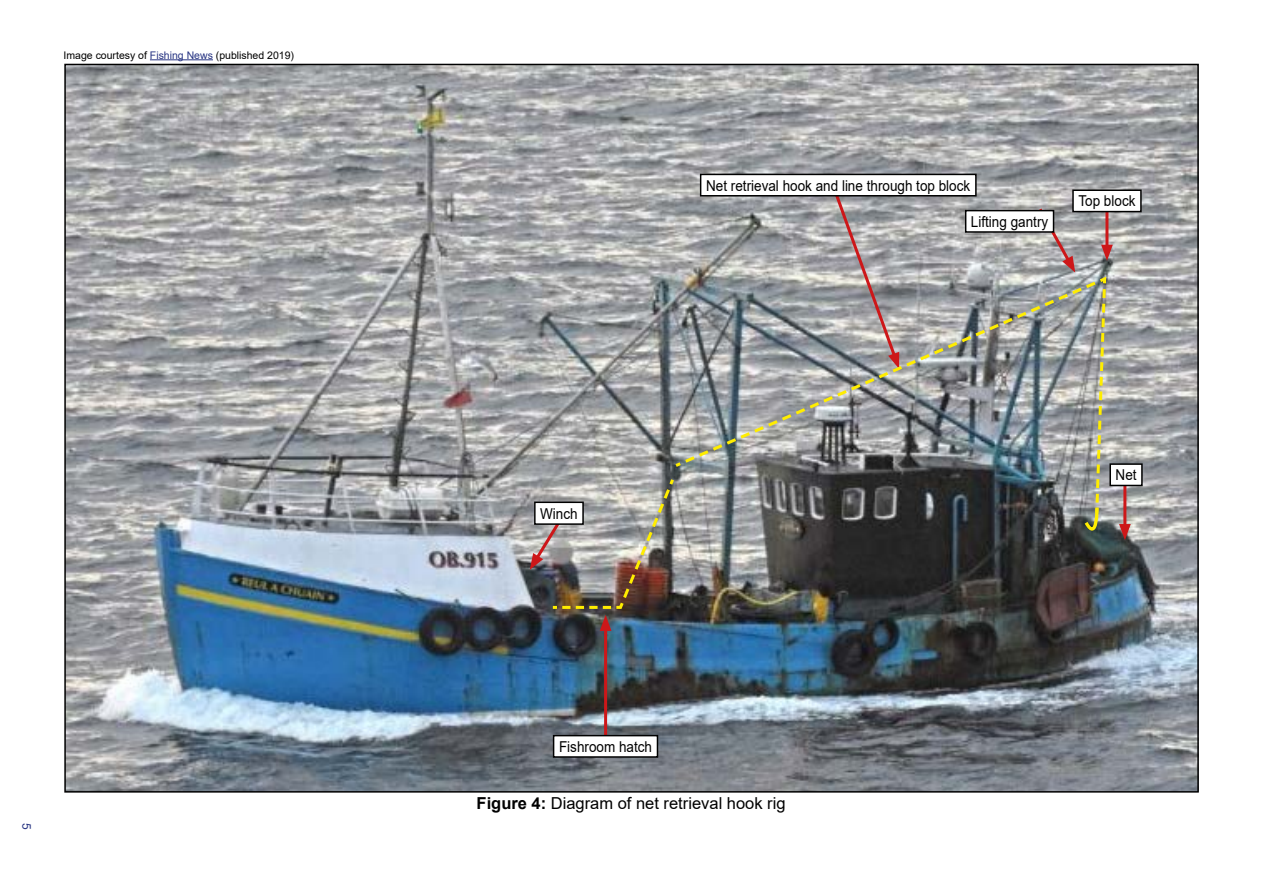
<style>
.page{position:relative;width:1263px;height:893px;background:#fff}
.page>*{position:absolute;margin:0;border:0;box-sizing:border-box;transform-origin:0 0}
.t1{font:16.5px "Arial";color:#000}
.t2{font:15px "Arial MT2";color:#000;scale:.9 1}
.t3{font:12px "Arial MT2";color:#283583}
.Fig_CourtesyText{font:10.5px "Arial MT2";color:#000}
.s1{color:#283583}
.s2{font-family:"Arial Bold MT2"}
</style>
<div class="page">
<img style="left:67px;top:67px;width:1129px;height:723px">
<hr style="left:604px;top:625px;width:3px;height:121px;background:#cd1719">
<div style="left:554px;top:736px;width:103px;height:21px;background:#fff"></div>
<div style="left:553px;top:735px;width:105px;height:23px;border:2px solid #000"></div>
<img style="left:530px;top:476px;width:146px;height:155px">
<svg style="left:827px;top:197px;width:72px;height:77px;background:#aaa3a5"></svg>
<div style="left:701px;top:174px;width:275px;height:22px;background:#fff"></div>
<div style="left:700px;top:174px;width:277px;height:23px;border:2px solid #000"></div>
<svg style="left:1036px;top:205px;width:39px;height:68px;background:#ad9e9f"></svg>
<hr style="left:1105px;top:196px;width:3px;height:54px;background:#cd1719">
<svg style="left:1101px;top:245px;width:12px;height:16px"></svg>
<hr style="left:1123px;top:475px;width:3px;height:55px;background:#cd1719">
<svg style="left:1119px;top:524px;width:12px;height:16px"></svg>
<div style="left:966px;top:211px;width:87px;height:21px;background:#fff"></div>
<div style="left:965px;top:210px;width:89px;height:23px;border:2px solid #000"></div>
<div style="left:1073px;top:190px;width:68px;height:22px;background:#fff"></div>
<div style="left:1072px;top:189px;width:70px;height:23px;border:2px solid #000"></div>
<svg style="left:1081px;top:516px;width:26px;height:27px"></svg>
<svg style="left:672px;top:274px;width:436px;height:242px;background:#8c8f8f"></svg>
<div style="left:1110px;top:464px;width:32px;height:21px;background:#fff"></div>
<div style="left:1109px;top:463px;width:34px;height:23px;border:2px solid #000"></div>
<hr style="left:150px;top:59px;width:63px;height:1px;background:#283583">
<p class="Fig_CourtesyText" style="left:64px;top:48px;width:232px">Image courtesy of <span class="s1">Fishing News</span> (published 2019)</p>
<p class="t3" style="left:35px;top:822px;width:8px;rotate:90deg">5</p>
<p class="t2" style="left:706px;top:175px;width:295px">Net retrieval hook and line through top block</p>
<p class="t2" style="left:971px;top:211px;width:87px">Lifting gantry</p>
<p class="t2" style="left:1078px;top:191px;width:65px">Top block</p>
<p class="t2" style="left:540px;top:503px;width:43px">Winch</p>
<p class="t2" style="left:559px;top:736px;width:105px">Fishroom hatch</p>
<p class="t1" style="left:477px;top:792px;width:310px"><span class="s2">Figure 4:</span> Diagram of net retrieval hook rig</p>
<p class="t2" style="left:1115px;top:465px;width:25px">Net</p>
</div>
